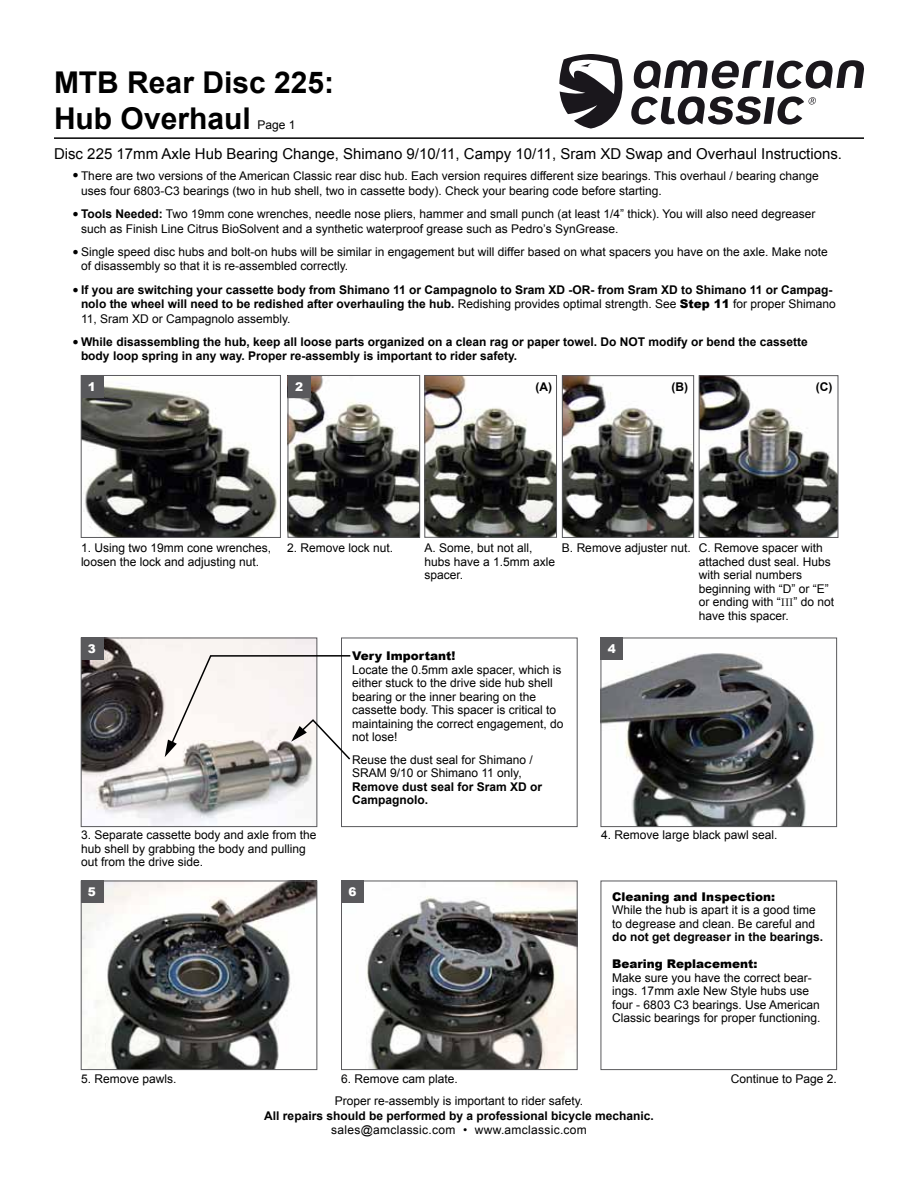
<style>
.page{position:relative;width:918px;height:1188px;background:#fff}
.page>*{position:absolute;margin:0;border:0;box-sizing:border-box;transform-origin:0 0}
.t1{font:700 30px/36px "Arial";color:#000}
.t2{font:15px "Arial";color:#000}
.t3{font:12px/13.5px "Arial";color:#000}
.t4{font:700 12px/14.4px "Arial";color:#000}
.t5{font:900 12px "Arial";color:#000}
.t6{font:12px "Arial";letter-spacing:.025em;color:#000}
.t7{font:900 12px "Arial";color:#fff}
.s1{font-weight:700}
.s2{font-weight:400}
.s3{font-weight:900}
.s4{font-family:"Garamond"}
</style>
<div class="page">
<img style="left:83px;top:377px;width:195px;height:159px">
<div style="left:81px;top:375px;width:200px;height:163px;border:1px solid #59595c"></div>
<img style="left:83px;top:640px;width:232px;height:185px">
<div style="left:81px;top:638px;width:236px;height:189px;border:1px solid #59595c"></div>
<div style="left:341px;top:638px;width:237px;height:189px;border:1px solid #59595c"></div>
<img style="left:603px;top:653px;width:212px;height:172px">
<div style="left:601px;top:638px;width:236px;height:189px;border:1px solid #59595c"></div>
<img style="left:83px;top:883px;width:232px;height:185px">
<div style="left:81px;top:881px;width:236px;height:189px;border:1px solid #59595c"></div>
<div style="left:81px;top:881px;width:22px;height:22px;background:#59595c"></div>
<img style="left:363px;top:883px;width:213px;height:185px">
<div style="left:341px;top:881px;width:237px;height:189px;border:1px solid #59595c"></div>
<div style="left:601px;top:881px;width:236px;height:189px;border:1px solid #59595c"></div>
<div style="left:81px;top:375px;width:22px;height:22px;background:#59595c"></div>
<div style="left:81px;top:638px;width:22px;height:22px;background:#59595c"></div>
<div style="left:341px;top:881px;width:22px;height:22px;background:#59595c"></div>
<div style="left:601px;top:638px;width:22px;height:22px;background:#59595c"></div>
<img style="left:564px;top:377px;width:128px;height:159px">
<div style="left:562px;top:375px;width:132px;height:163px;border:1px solid #59595c"></div>
<img style="left:426px;top:377px;width:129px;height:159px">
<div style="left:424px;top:375px;width:133px;height:163px;border:1px solid #59595c"></div>
<img style="left:290px;top:377px;width:128px;height:159px">
<div style="left:288px;top:375px;width:132px;height:163px;border:1px solid #59595c"></div>
<div style="left:288px;top:375px;width:22px;height:22px;background:#59595c"></div>
<img style="left:701px;top:377px;width:135px;height:159px">
<div style="left:699px;top:375px;width:139px;height:163px;border:1px solid #59595c"></div>
<svg style="left:165px;top:654px;width:186px;height:107px"></svg>
<svg style="left:559px;top:54px;width:305px;height:75px"></svg>
<hr style="left:54px;top:137px;width:810px;height:2px;background:#000">
<h1 class="t1" style="left:54px;top:65px;width:282px">MTB Rear Disc 225:<br>Hub Overhaul</h1>
<p class="t3" style="left:257px;top:118px;width:40px">Page 1</p>
<p class="t2" style="left:54px;top:144px;width:790px">Disc 225 17mm Axle Hub Bearing Change, Shimano 9/10/11, Campy 10/11, Sram XD Swap and Overhaul Instructions.</p>
<p class="t3" style="left:81px;top:169px;width:739px;line-height:14.4px">There are two versions of the American Classic rear disc hub. Each version requires different size bearings. This overhaul / bearing change uses four 6803-C3 bearings (two in hub shell, two in cassette body). Check your bearing code before starting.</p>
<p class="t3" style="left:81px;top:207px;width:736px;line-height:14.4px"><span class="s1">Tools Needed:</span> Two 19mm cone wrenches, needle nose pliers, hammer and small punch (at least 1/4” thick). You will also need degreaser such as Finish Line Citrus BioSolvent and a synthetic waterproof grease such as Pedro’s SynGrease.</p>
<p class="t3" style="left:81px;top:245px;width:748px;line-height:14.4px">Single speed disc hubs and bolt-on hubs will be similar in engagement but will differ based on what spacers you have on the axle. Make note of disassembly so that it is re-assembled correctly.</p>
<p class="t4" style="left:81px;top:283px;width:756px">If you are switching your cassette body from Shimano 11 or Campagnolo to Sram XD -OR- from Sram XD to Shimano 11 or Campag&shy;nolo the wheel will need to be redished after overhauling the hub. <span class="s2">Redishing provides optimal strength. See</span> <span class="s3">Step 11</span> <span class="s2">for proper Shimano<br>11, Sram XD or Campagnolo assembly.</span></p>
<p class="t4" style="left:81px;top:335px;width:728px">While disassembling the hub, keep all loose parts organized on a clean rag or paper towel. Do NOT modify or bend the cassette body loop spring in any way. Proper re-assembly is important to rider safety.</p>
<p class="t7" style="left:88px;top:378px;width:10px">1</p>
<p class="t7" style="left:295px;top:378px;width:10px">2</p>
<p class="t4" style="left:816px;top:380px;width:18px">(C)</p>
<p class="t4" style="left:536px;top:380px;width:18px">(A)</p>
<p class="t4" style="left:672px;top:380px;width:18px">(B)</p>
<p class="t3" style="left:81px;top:541px;width:192px">1. Using two 19mm cone wrenches, loosen the lock and adjusting nut.</p>
<p class="t7" style="left:88px;top:640px;width:10px">3</p>
<p class="t3" style="left:287px;top:541px;width:108px">2. Remove lock nut.</p>
<p class="t3" style="left:424px;top:541px;width:132px">A. Some, but not all, hubs have a 1.5mm axle spacer.</p>
<p class="t3" style="left:562px;top:541px;width:130px">B. Remove adjuster nut.</p>
<p class="t5" style="left:352px;top:647px;width:105px">Very Important!</p>
<p class="t3" style="left:352px;top:663px;width:213px">Locate the 0.5mm axle spacer, which is either stuck to the drive side hub shell bearing or the inner bearing on the cassette body. This spacer is critical to maintaining the correct engagement, do not lose!</p>
<p class="t3" style="left:352px;top:753px;width:182px">Reuse the dust seal for Shimano /<br>SRAM 9/10 or Shimano 11 only,</p>
<p class="t4" style="left:352px;top:780px;width:192px;line-height:13.5px">Remove dust seal for Sram XD or<br>Campagnolo.</p>
<p class="t7" style="left:608px;top:640px;width:10px">4</p>
<p class="t3" style="left:699px;top:541px;width:137px">C. Remove spacer with attached dust seal. Hubs with serial numbers beginning with “D” or “E” or ending with “<span class="s4">III</span>” do not have this spacer.</p>
<p class="t3" style="left:81px;top:828px;width:237px">3. Separate cassette body and axle from the hub shell by grabbing the body and pulling out from the drive side.</p>
<p class="t7" style="left:88px;top:883px;width:10px">5</p>
<p class="t7" style="left:348px;top:883px;width:10px">6</p>
<p class="t3" style="left:601px;top:828px;width:178px">4. Remove large black pawl seal.</p>
<p class="t5" style="left:612px;top:888px;width:164px">Cleaning and Inspection:</p>
<p class="t3" style="left:612px;top:904px;width:205px">While the hub is apart it is a good time to degrease and clean. Be careful and</p>
<p class="t4" style="left:612px;top:930px;width:212px">do not get degreaser in the bearings.</p>
<p class="t5" style="left:612px;top:955px;width:147px">Bearing Replacement:</p>
<p class="t3" style="left:612px;top:971px;width:210px">Make sure you have the correct bear&shy;ings. 17mm axle New Style hubs use four - 6803 C3 bearings. Use American Classic bearings for proper functioning.</p>
<p class="t3" style="left:81px;top:1072px;width:97px">5. Remove pawls.</p>
<p class="t3" style="left:341px;top:1072px;width:118px">6. Remove cam plate.</p>
<p class="t3" style="left:731px;top:1072px;width:108px">Continue to Page 2.</p>
<p class="t3" style="left:335px;top:1094px;width:250px">Proper re-assembly is important to rider safety.</p>
<p class="t4" style="left:264px;top:1109px;width:391px">All repairs should be performed by a professional bicycle mechanic.</p>
<p class="t6" style="left:331px;top:1122px;width:257px">sales@amclassic.com • www.amclassic.com</p>
</div>
